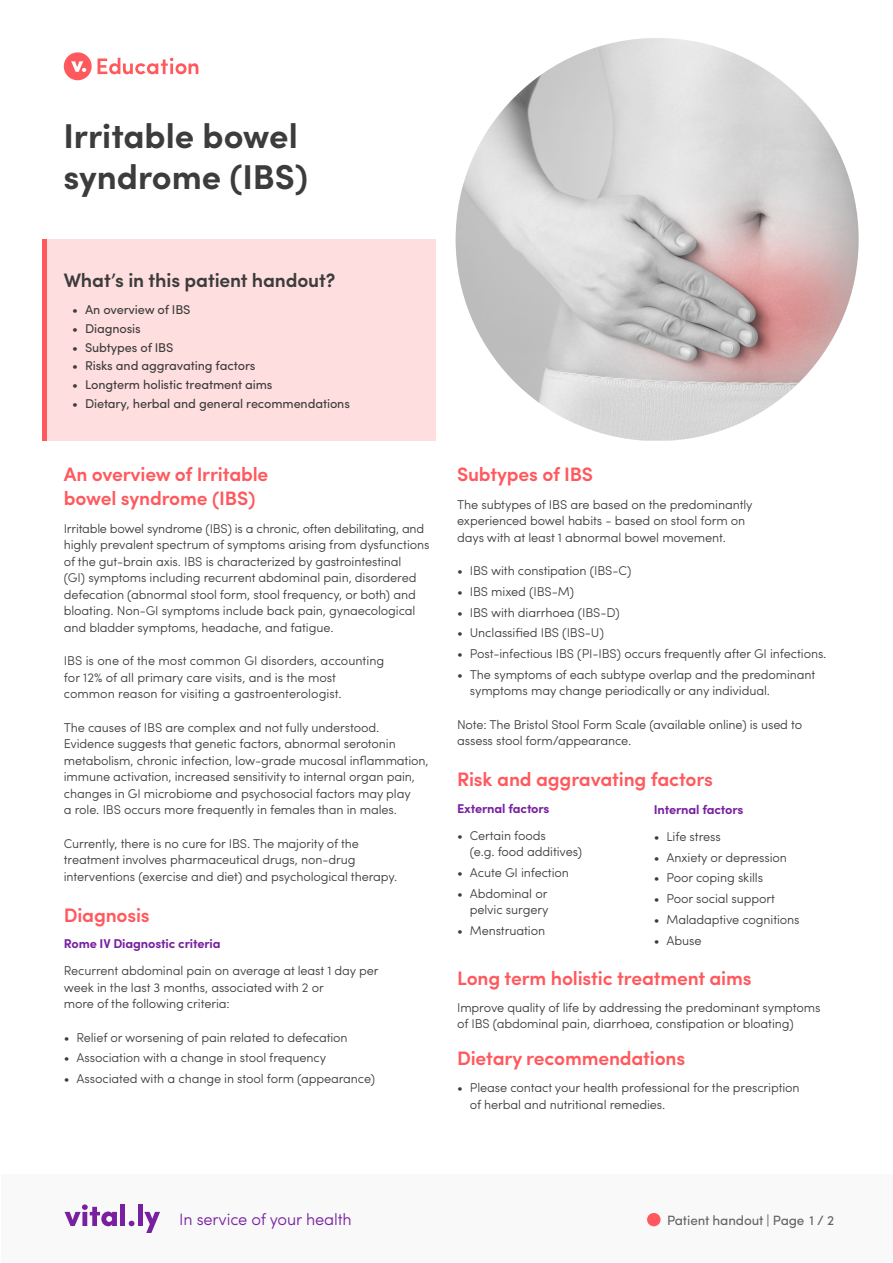
<style>
.page{position:relative;width:893px;height:1263px;background:#fff}
.page>*{position:absolute;margin:0;border:0;box-sizing:border-box;transform-origin:0 0}
.Main-Header{font:700 34.5px/41.4px "Sofia Pro";color:#3c3c3c}
.Subhead{font:600 19.5px/24px "Sofia Pro";letter-spacing:-.01em;color:#ff595e}
.Subhead_AB{font:600 19.5px "Sofia Pro";letter-spacing:-.01em;color:#ff595e}
.Sub-AP{font:600 19.5px "Sofia Pro";letter-spacing:-.01em;color:#ff595e}
.Subhead-2{font:600 19.5px "Sofia Pro";letter-spacing:-.01em;color:#3c3c3c}
.t1{font:300 16.5px "Sofia Pro";letter-spacing:-.01em;color:#7820a0}
.t2{font:13.5px "Sofia Pro";letter-spacing:-.01em;color:#636363}
.Body_copy{font:300 12.75px/16.5px "Sofia Pro";letter-spacing:-.01em;color:#3c3c3c}
.t3{font:12.75px "Sofia Pro";letter-spacing:-.01em;color:#3c3c3c}
.Sub-AP-2{font:700 12.75px "Sofia Pro";letter-spacing:-.01em;color:#7820a0}
</style>
<div class="page">
<div style="left:1px;top:1174px;width:892px;height:89px;background:#f9f9f9"></div>
<svg style="left:65px;top:1204px;width:52px;height:22px"></svg>
<hr style="left:121px;top:1204px;width:4px;height:22px;background:#7820a0">
<svg style="left:129px;top:1221px;width:5px;height:5px"></svg>
<div style="left:138px;top:1204px;width:5px;height:22px;background:#7820a0"></div>
<svg style="left:144px;top:1212px;width:16px;height:21px"></svg>
<svg style="left:64px;top:52px;width:28px;height:28px"></svg>
<svg style="left:98px;top:58px;width:100px;height:16px"></svg>
<div style="left:647px;top:1213px;width:14px;height:13px;background:#ff595e;border-radius:50%"></div>
<div style="left:43px;top:240px;width:393px;height:201px;background:#ffdedf"></div>
<hr style="left:43px;top:240px;width:4px;height:201px;background:#ff595e">
<img style="left:456px;top:38px;width:403px;height:403px;border-radius:198px">
<p class="Main-Header" style="left:64px;top:112px;width:246px">Irritable bowel syndrome (IBS)</p>
<p class="Subhead-2" style="left:64px;top:266px;width:273px">What’s in this patient handout?</p>
<p class="t3" style="left:72px;top:300px;width:120px">• An overview of IBS</p>
<p class="t3" style="left:72px;top:319px;width:70px">• Diagnosis</p>
<p class="t3" style="left:72px;top:338px;width:103px">• Subtypes of IBS</p>
<p class="t3" style="left:72px;top:356px;width:185px">• Risks and aggravating factors</p>
<p class="t3" style="left:72px;top:375px;width:202px">• Longterm holistic treatment aims</p>
<p class="t3" style="left:72px;top:394px;width:279px">• Dietary, herbal and general recommendations</p>
<p class="Subhead" style="left:64px;top:461px;width:206px">An overview of Irritable bowel syndrome (IBS)</p>
<p class="Body_copy" style="left:64px;top:519px;width:367px">Irritable bowel syndrome (IBS) is a chronic, often debilitating, and highly prevalent spectrum of symptoms arising from dysfunctions of the gut-brain axis. IBS is characterized by gastrointestinal<br>(GI) symptoms including recurrent abdominal pain, disordered defecation (abnormal stool form, stool frequency, or both) and bloating. Non-GI symptoms include back pain, gynaecological and bladder symptoms, headache, and fatigue.</p>
<p class="Body_copy" style="left:64px;top:651px;width:322px">IBS is one of the most common GI disorders, accounting for 12% of all primary care visits, and is the most common reason for visiting a gastroenterologist.</p>
<p class="Body_copy" style="left:64px;top:718px;width:366px">The causes of IBS are complex and not fully understood.<br>Evidence suggests that genetic factors, abnormal serotonin metabolism, chronic infection, low-grade mucosal inflammation, immune activation, increased sensitivity to internal organ pain, changes in GI microbiome and psychosocial factors may play<br>a role. IBS occurs more frequently in females than in males.</p>
<p class="Body_copy" style="left:64px;top:834px;width:335px">Currently, there is no cure for IBS. The majority of the treatment involves pharmaceutical drugs, non-drug interventions (exercise and diet) and psychological therapy.</p>
<p class="Sub-AP" style="left:64px;top:900px;width:88px">Diagnosis</p>
<p class="Sub-AP-2" style="left:64px;top:934px;width:158px">Rome IV Diagnostic criteria</p>
<p class="Body_copy" style="left:64px;top:962px;width:316px">Recurrent abdominal pain on average at least 1 day per week in the last 3 months, associated with 2 or<br>more of the following criteria:</p>
<p class="Body_copy" style="left:64px;top:1028px;width:285px">• Relief or worsening of pain related to defecation</p>
<p class="Body_copy" style="left:64px;top:1049px;width:264px">• Association with a change in stool frequency</p>
<p class="Body_copy" style="left:64px;top:1070px;width:313px">• Associated with a change in stool form (appearance)</p>
<p class="Subhead_AB" style="left:457px;top:460px;width:138px">Subtypes of IBS</p>
<p class="Body_copy" style="left:457px;top:495px;width:297px">The subtypes of IBS are based on the predominantly experienced bowel habits - based on stool form on days with at least 1 abnormal bowel movement.</p>
<p class="Body_copy" style="left:457px;top:561px;width:176px">• IBS with constipation (IBS-C)</p>
<p class="Body_copy" style="left:457px;top:582px;width:119px">• IBS mixed (IBS-M)</p>
<p class="Body_copy" style="left:457px;top:603px;width:164px">• IBS with diarrhoea (IBS-D)</p>
<p class="Body_copy" style="left:457px;top:624px;width:148px">• Unclassified IBS (IBS-U)</p>
<p class="Body_copy" style="left:457px;top:644px;width:371px">• Post-infectious IBS (PI-IBS) occurs frequently after GI infections.</p>
<p class="Body_copy" style="left:470px;top:665px;width:347px;text-indent:-13px">• The symptoms of each subtype overlap and the predominant symptoms may change periodically or any individual.</p>
<p class="Body_copy" style="left:457px;top:715px;width:347px">Note: The Bristol Stool Form Scale (available online) is used to assess stool form/appearance.</p>
<p class="Sub-AP" style="left:457px;top:765px;width:257px">Risk and aggravating factors</p>
<p class="Sub-AP-2" style="left:457px;top:798px;width:94px">External factors</p>
<p class="Body_copy" style="left:470px;top:826px;width:114px;text-indent:-13px">• Certain foods<br>(e.g. food additives)</p>
<p class="Body_copy" style="left:457px;top:864px;width:113px">• Acute GI infection</p>
<p class="Body_copy" style="left:457px;top:884px;width:93px;text-align:right">• Abdominal or pelvic surgery</p>
<p class="Body_copy" style="left:457px;top:922px;width:90px">• Menstruation</p>
<p class="Sub-AP-2" style="left:654px;top:799px;width:91px">Internal factors</p>
<p class="Body_copy" style="left:654px;top:827px;width:69px">• Life stress</p>
<p class="Body_copy" style="left:654px;top:848px;width:135px">• Anxiety or depression</p>
<p class="Body_copy" style="left:654px;top:869px;width:111px">• Poor coping skills</p>
<p class="Body_copy" style="left:654px;top:889px;width:123px">• Poor social support</p>
<p class="Body_copy" style="left:654px;top:910px;width:147px">• Maladaptive cognitions</p>
<p class="Body_copy" style="left:654px;top:931px;width:49px">• Abuse</p>
<p class="Subhead" style="left:457px;top:964px;width:296px">Long term holistic treatment aims</p>
<p class="Body_copy" style="left:457px;top:998px;width:365px">Improve quality of life by addressing the predominant symptoms of IBS (abdominal pain, diarrhoea, constipation or bloating)</p>
<p class="Subhead_AB" style="left:457px;top:1043px;width:230px">Dietary recommendations</p>
<p class="Body_copy" style="left:470px;top:1079px;width:331px;text-indent:-13px">• Please contact your health professional for the prescription of herbal and nutritional remedies.</p>
<p class="t1" style="left:179px;top:1207px;width:174px">In service of your health</p>
<p class="t2" style="left:667px;top:1210px;width:169px">Patient handout | Page 1 / 2</p>
</div>
